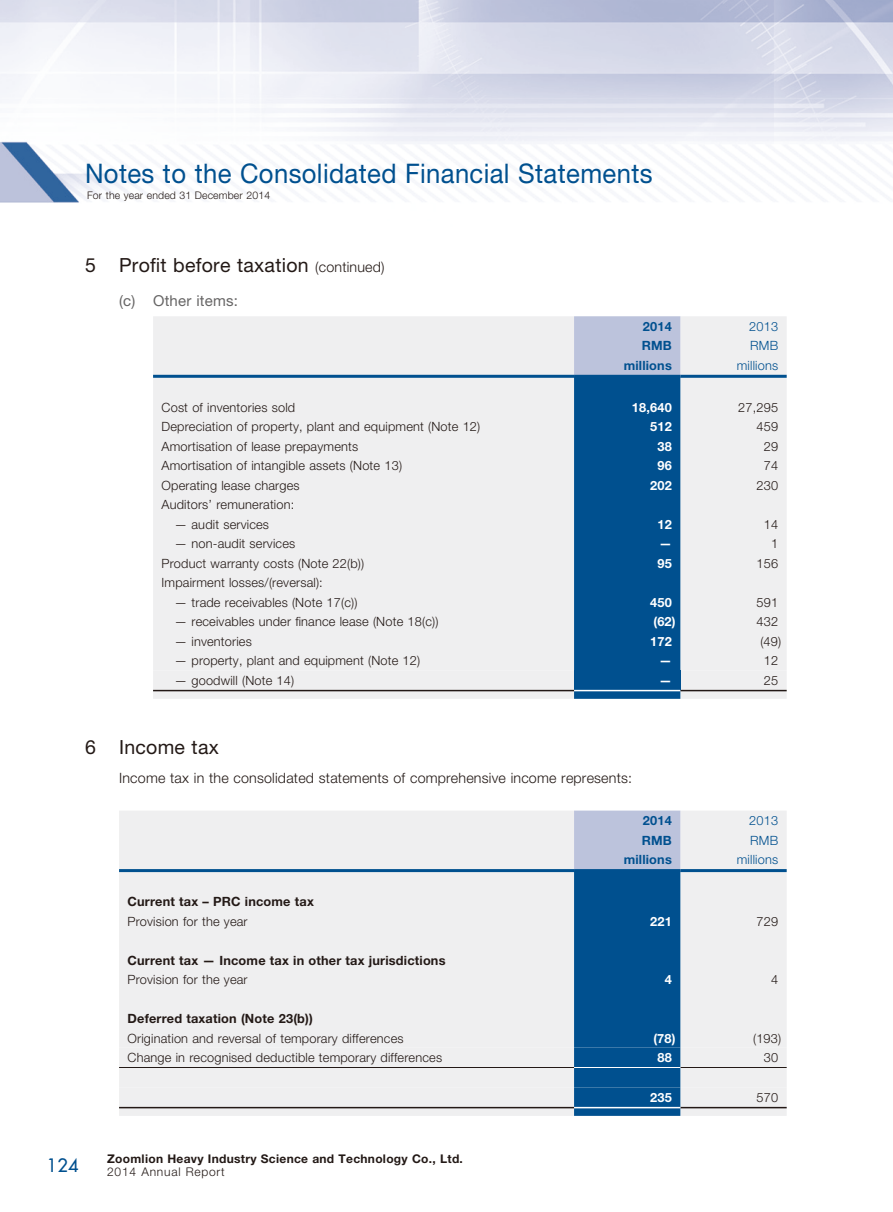
<style>
.page{position:relative;width:893px;height:1212px;background:#fff}
.page>*{position:absolute;margin:0;border:0;box-sizing:border-box;transform-origin:0 0}
.t1{font:27px "Helvetica Neue";letter-spacing:.015em;color:#00508f;scale:.95 1}
.t2{font:19.5px "Helvetica Neue";letter-spacing:.015em;color:#231916}
.t3{font:18px "Futura";color:#00508f}
.t4{font:15px "Helvetica Neue";letter-spacing:.015em;color:#666565}
.t5{font:300 14.25px "Helvetica Neue";letter-spacing:.015em;color:#231916}
.t6{font:300 12.75px "Helvetica Neue";letter-spacing:.015em;color:#231916}
.t7{font:700 12.75px "Helvetica Neue";letter-spacing:.015em;color:#231916}
.t8{font:700 12.75px "Helvetica Neue";letter-spacing:.015em;color:#fff}
.t9{font:700 12.75px "Helvetica Neue";letter-spacing:.015em;color:#00508f}
.t10{font:300 12.75px "Helvetica Neue";letter-spacing:.015em;color:#00508f}
.t11{font:700 12px "Helvetica Neue";letter-spacing:.025em;color:#231916}
.t12{font:300 12px "Helvetica Neue";letter-spacing:.065em;color:#231916}
.t13{font:300 10.5px "Helvetica Neue";letter-spacing:.015em;color:#231916}
.s1{font-weight:300;font-size:14.25px}
</style>
<div class="page">
<img style="left:0;top:0;width:893px;height:203px">
<div style="left:153px;top:316px;width:634px;height:59px;background:#efeff0"></div>
<div style="left:153px;top:378px;width:634px;height:321px;background:#efeff0"></div>
<svg style="left:574px;top:316px;width:106px;height:383px;background:#1f639b"></svg>
<div style="left:574px;top:670px;width:106px;height:20px;background:#00508f"></div>
<hr style="left:153px;top:690px;width:421px;height:1px;background:#231916">
<hr style="left:680px;top:690px;width:107px;height:1px;background:#231916">
<hr style="left:153px;top:375px;width:421px;height:3px;background:#00508f">
<hr style="left:574px;top:375px;width:106px;height:3px;background:#00508f">
<hr style="left:680px;top:375px;width:107px;height:3px;background:#00508f">
<hr style="left:574px;top:690px;width:106px;height:1px;background:#fff">
<div style="left:119px;top:810px;width:668px;height:59px;background:#efeff0"></div>
<div style="left:119px;top:872px;width:668px;height:244px;background:#efeff0"></div>
<svg style="left:574px;top:810px;width:106px;height:306px;background:#26679e"></svg>
<hr style="left:119px;top:1067px;width:455px;height:1px;background:#231916">
<hr style="left:680px;top:1067px;width:107px;height:1px;background:#231916">
<hr style="left:119px;top:869px;width:455px;height:3px;background:#00508f">
<hr style="left:574px;top:869px;width:106px;height:3px;background:#00508f">
<hr style="left:680px;top:869px;width:107px;height:3px;background:#00508f">
<hr style="left:119px;top:1107px;width:455px;height:1px;background:#231916">
<hr style="left:680px;top:1107px;width:107px;height:1px;background:#231916">
<hr style="left:574px;top:1107px;width:106px;height:1px;background:#fff">
<hr style="left:574px;top:1067px;width:106px;height:1px;background:#fff">
<h1 class="t1" style="left:85px;top:157px;width:599px">Notes to the Consolidated Financial Statements</h1>
<p class="t13" style="left:87px;top:189px;width:185px">For the year ended 31 December 2014</p>
<h2 class="t2" style="left:85px;top:253px;width:301px">5 Profit before taxation <span class="s1">(continued)</span></h2>
<p class="t4" style="left:119px;top:291px;width:121px">(c) Other items:</p>
<p class="t9" style="left:643px;top:318px;width:30px">2014</p>
<p class="t10" style="left:749px;top:319px;width:30px">2013</p>
<p class="t9" style="left:642px;top:338px;width:32px">RMB</p>
<p class="t10" style="left:750px;top:338px;width:29px">RMB</p>
<p class="t9" style="left:624px;top:357px;width:50px">millions</p>
<p class="t10" style="left:737px;top:358px;width:43px">millions</p>
<p class="t6" style="left:162px;top:400px;width:135px">Cost of inventories sold</p>
<p class="t8" style="left:632px;top:399px;width:41px">18,640</p>
<p class="t6" style="left:738px;top:400px;width:41px">27,295</p>
<p class="t6" style="left:162px;top:419px;width:320px">Depreciation of property, plant and equipment (Note 12)</p>
<p class="t8" style="left:650px;top:419px;width:23px">512</p>
<p class="t6" style="left:756px;top:419px;width:23px">459</p>
<p class="t6" style="left:162px;top:439px;width:198px">Amortisation of lease prepayments</p>
<p class="t8" style="left:657px;top:438px;width:16px">38</p>
<p class="t6" style="left:764px;top:439px;width:16px">29</p>
<p class="t6" style="left:162px;top:458px;width:242px">Amortisation of intangible assets (Note 13)</p>
<p class="t8" style="left:657px;top:458px;width:16px">96</p>
<p class="t6" style="left:764px;top:458px;width:16px">74</p>
<p class="t6" style="left:162px;top:478px;width:140px">Operating lease charges</p>
<p class="t8" style="left:650px;top:477px;width:23px">202</p>
<p class="t6" style="left:756px;top:478px;width:23px">230</p>
<p class="t6" style="left:162px;top:497px;width:134px">Auditors’ remuneration:</p>
<p class="t6" style="left:175px;top:517px;width:96px">— audit services</p>
<p class="t8" style="left:657px;top:516px;width:16px">12</p>
<p class="t6" style="left:764px;top:517px;width:16px">14</p>
<p class="t6" style="left:175px;top:536px;width:122px">— non-audit services</p>
<p class="t8" style="left:659px;top:536px;width:14px">—</p>
<p class="t6" style="left:771px;top:536px;width:9px">1</p>
<p class="t6" style="left:162px;top:556px;width:204px">Product warranty costs (Note 22(b))</p>
<p class="t8" style="left:657px;top:555px;width:16px">95</p>
<p class="t6" style="left:756px;top:556px;width:23px">156</p>
<p class="t6" style="left:162px;top:575px;width:163px">Impairment losses/(reversal):</p>
<p class="t6" style="left:175px;top:595px;width:184px">— trade receivables (Note 17(c))</p>
<p class="t8" style="left:650px;top:594px;width:23px">450</p>
<p class="t6" style="left:756px;top:595px;width:23px">591</p>
<p class="t6" style="left:175px;top:614px;width:265px">— receivables under finance lease (Note 18(c))</p>
<p class="t8" style="left:653px;top:614px;width:24px">(62)</p>
<p class="t6" style="left:756px;top:614px;width:23px">432</p>
<p class="t6" style="left:175px;top:634px;width:79px">— inventories</p>
<p class="t8" style="left:650px;top:633px;width:23px">172</p>
<p class="t6" style="left:760px;top:634px;width:22px">(49)</p>
<p class="t6" style="left:175px;top:653px;width:247px">— property, plant and equipment (Note 12)</p>
<p class="t8" style="left:659px;top:653px;width:14px">—</p>
<p class="t6" style="left:764px;top:653px;width:16px">12</p>
<p class="t6" style="left:175px;top:672px;width:121px">— goodwill (Note 14)</p>
<p class="t8" style="left:659px;top:672px;width:14px">—</p>
<p class="t6" style="left:764px;top:672px;width:16px">25</p>
<h2 class="t2" style="left:85px;top:735px;width:135px">6 Income tax</h2>
<p class="t5" style="left:119px;top:769px;width:515px">Income tax in the consolidated statements of comprehensive income represents:</p>
<p class="t9" style="left:643px;top:813px;width:30px">2014</p>
<p class="t10" style="left:749px;top:813px;width:30px">2013</p>
<p class="t9" style="left:642px;top:832px;width:32px">RMB</p>
<p class="t10" style="left:750px;top:832px;width:29px">RMB</p>
<p class="t9" style="left:624px;top:852px;width:50px">millions</p>
<p class="t10" style="left:737px;top:852px;width:43px">millions</p>
<p class="t7" style="left:128px;top:894px;width:188px">Current tax – PRC income tax</p>
<p class="t6" style="left:128px;top:913px;width:122px">Provision for the year</p>
<p class="t8" style="left:650px;top:913px;width:23px">221</p>
<p class="t6" style="left:756px;top:913px;width:23px">729</p>
<p class="t7" style="left:128px;top:952px;width:319px">Current tax — Income tax in other tax jurisdictions</p>
<p class="t6" style="left:128px;top:972px;width:122px">Provision for the year</p>
<p class="t8" style="left:665px;top:972px;width:9px">4</p>
<p class="t6" style="left:771px;top:972px;width:9px">4</p>
<p class="t7" style="left:128px;top:1011px;width:187px">Deferred taxation (Note 23(b))</p>
<p class="t6" style="left:128px;top:1030px;width:278px">Origination and reversal of temporary differences</p>
<p class="t8" style="left:653px;top:1030px;width:24px">(78)</p>
<p class="t6" style="left:753px;top:1030px;width:30px">(193)</p>
<p class="t6" style="left:128px;top:1050px;width:316px">Change in recognised deductible temporary differences</p>
<p class="t8" style="left:657px;top:1050px;width:16px">88</p>
<p class="t6" style="left:764px;top:1050px;width:16px">30</p>
<p class="t8" style="left:650px;top:1089px;width:23px">235</p>
<p class="t6" style="left:756px;top:1090px;width:23px">570</p>
<h3 class="t3" style="left:47px;top:1154px;width:33px">124</h3>
<p class="t11" style="left:107px;top:1151px;width:357px">Zoomlion Heavy Industry Science and Technology Co., Ltd.</p>
<p class="t12" style="left:107px;top:1165px;width:119px">2014 Annual Report</p>
</div>
